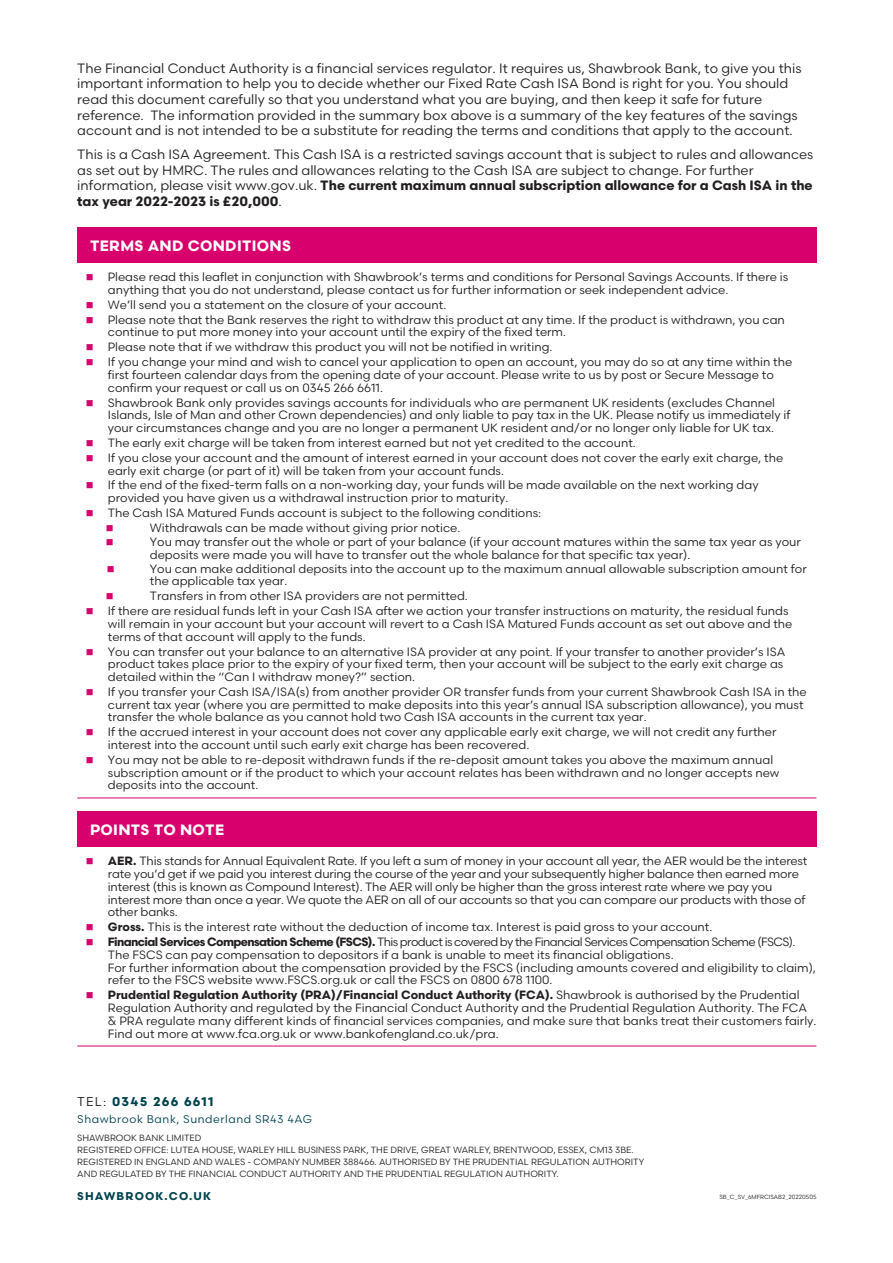
<style>
.page{position:relative;width:893px;height:1263px;background:#fff}
.page>*{position:absolute;margin:0;border:0;box-sizing:border-box;transform-origin:0 0}
.Table_header{font:700 15px "Scandia";letter-spacing:.02em;color:#fff}
.Body{font:13.5px/15.6px "Scandia";color:#231f20}
.t1{font:700 12.75px "Scandia";letter-spacing:.1em;color:#00444e}
.T_Cs{font:12px/12.8px "Scandia";color:#231f20}
.t2{font:11.25px "Scandia";letter-spacing:.05em;color:#00444e}
.t3{font:700 11.25px "Scandia";letter-spacing:.1em;color:#00444e}
.t4{font:9px/12px "Scandia";color:#231f20}
.t5{font:6px "Scandia";color:#231f20}
.s1{font-weight:700}
.s2{font-weight:400;color:#231f20}
</style>
<div class="page">
<div style="left:77px;top:227px;width:739px;height:37px;background:#d8006d"></div>
<hr style="left:77px;top:798px;width:739px;height:1px;background:#d8006d">
<div style="left:77px;top:811px;width:739px;height:37px;background:#d8006d"></div>
<hr style="left:77px;top:1046px;width:739px;height:1px;background:#d8006d">
<p class="Body" style="left:77px;top:60px;width:726px">The Financial Conduct Authority is a financial services regulator. It requires us, Shawbrook Bank, to give you this important information to help you to decide whether our Fixed Rate Cash ISA Bond is right for you. You should read this document carefully so that you understand what you are buying, and then keep it safe for future reference. The information provided in the summary box above is a summary of the key features of the savings account and is not intended to be a substitute for reading the terms and conditions that apply to the account.</p>
<p class="Body" style="left:77px;top:146px;width:738px">This is a Cash ISA Agreement. This Cash ISA is a restricted savings account that is subject to rules and allowances as set out by HMRC. The rules and allowances relating to the Cash ISA are subject to change. For further information, please visit www.gov.uk. <span class="s1">The current maximum annual subscription allowance for a Cash ISA in the tax year 2022-2023 is £20,000</span>.</p>
<p class="Table_header" style="left:90px;top:236px;width:203px">TERMS AND CONDITIONS</p>
<p class="T_Cs" style="left:108px;top:270px;width:682px">Please read this leaflet in conjunction with Shawbrook’s terms and conditions for Personal Savings Accounts. If there is anything that you do not understand, please contact us for further information or seek independent advice.</p>
<p class="T_Cs" style="left:108px;top:298px;width:340px">We’ll send you a statement on the closure of your account.</p>
<p class="T_Cs" style="left:108px;top:313px;width:678px">Please note that the Bank reserves the right to withdraw this product at any time. If the product is withdrawn, you can continue to put more money into your account until the expiry of the fixed term.</p>
<p class="T_Cs" style="left:108px;top:341px;width:446px">Please note that if we withdraw this product you will not be notified in writing.</p>
<p class="T_Cs" style="left:108px;top:355px;width:686px">If you change your mind and wish to cancel your application to open an account, you may do so at any time within the first fourteen calendar days from the opening date of your account. Please write to us by post or Secure Message to confirm your request or call us on 0345 266 6611.</p>
<p class="T_Cs" style="left:108px;top:396px;width:684px">Shawbrook Bank only provides savings accounts for individuals who are permanent UK residents (excludes Channel<br>Islands, Isle of Man and other Crown dependencies) and only liable to pay tax in the UK. Please notify us immediately if your circumstances change and you are no longer a permanent UK resident and/or no longer only liable for UK tax.</p>
<p class="T_Cs" style="left:108px;top:436px;width:529px">The early exit charge will be taken from interest earned but not yet credited to the account.</p>
<p class="T_Cs" style="left:108px;top:451px;width:677px">If you close your account and the amount of interest earned in your account does not cover the early exit charge, the early exit charge (or part of it) will be taken from your account funds.</p>
<p class="T_Cs" style="left:108px;top:479px;width:652px">If the end of the fixed-term falls on a non-working day, your funds will be made available on the next working day provided you have given us a withdrawal instruction prior to maturity.</p>
<p class="T_Cs" style="left:108px;top:506px;width:435px">The Cash ISA Matured Funds account is subject to the following conditions:</p>
<p class="T_Cs" style="left:150px;top:521px;width:312px">Withdrawals can be made without giving prior notice.</p>
<p class="T_Cs" style="left:150px;top:536px;width:652px;line-height:12.3px">You may transfer out the whole or part of your balance (if your account matures within the same tax year as your deposits were made you will have to transfer out the whole balance for that specific tax year).</p>
<p class="T_Cs" style="left:150px;top:563px;width:658px;line-height:12.3px">You can make additional deposits into the account up to the maximum annual allowable subscription amount for the applicable tax year.</p>
<p class="T_Cs" style="left:150px;top:590px;width:320px">Transfers in from other ISA providers are not permitted.</p>
<p class="T_Cs" style="left:108px;top:604px;width:686px">If there are residual funds left in your Cash ISA after we action your transfer instructions on maturity, the residual funds will remain in your account but your account will revert to a Cash ISA Matured Funds account as set out above and the terms of that account will apply to the funds.</p>
<p class="T_Cs" style="left:108px;top:645px;width:679px">You can transfer out your balance to an alternative ISA provider at any point. If your transfer to another provider’s ISA product takes place prior to the expiry of your fixed term, then your account will be subject to the early exit charge as detailed within the “Can I withdraw money?” section.</p>
<p class="T_Cs" style="left:108px;top:685px;width:700px">If you transfer your Cash ISA/ISA(s) from another provider OR transfer funds from your current Shawbrook Cash ISA in the current tax year (where you are permitted to make deposits into this year’s annual ISA subscription allowance), you must transfer the whole balance as you cannot hold two Cash ISA accounts in the current tax year.</p>
<p class="T_Cs" style="left:108px;top:726px;width:670px">If the accrued interest in your account does not cover any applicable early exit charge, we will not credit any further interest into the account until such early exit charge has been recovered.</p>
<p class="T_Cs" style="left:108px;top:753px;width:673px">You may not be able to re-deposit withdrawn funds if the re-deposit amount takes you above the maximum annual subscription amount or if the product to which your account relates has been withdrawn and no longer accepts new deposits into the account.</p>
<p class="Table_header" style="left:90px;top:820px;width:136px">POINTS TO NOTE</p>
<p class="T_Cs" style="left:108px;top:855px;width:701px"><span class="s1">AER.</span> This stands for Annual Equivalent Rate. If you left a sum of money in your account all year, the AER would be the interest rate you’d get if we paid you interest during the course of the year and your subsequently higher balance then earned more interest (this is known as Compound Interest). The AER will only be higher than the gross interest rate where we pay you interest more than once a year. We quote the AER on all of our accounts so that you can compare our products with those of other banks.</p>
<p class="T_Cs" style="left:108px;top:920px;width:606px"><span class="s1">Gross.</span> This is the interest rate without the deduction of income tax. Interest is paid gross to your account.</p>
<p class="T_Cs" style="left:108px;top:935px;width:710px"><span class="s1">Financial Services Compensation Scheme (FSCS).</span> This product is covered by the Financial Services Compensation Scheme (FSCS).<br>The FSCS can pay compensation to depositors if a bank is unable to meet its financial obligations.<br>For further information about the compensation provided by the FSCS (including amounts covered and eligibility to claim), refer to the FSCS website www.FSCS.org.uk or call the FSCS on 0800 678 1100.</p>
<p class="T_Cs" style="left:108px;top:988px;width:710px"><span class="s1">Prudential Regulation Authority (PRA)/Financial Conduct Authority (FCA).</span> Shawbrook is authorised by the Prudential Regulation Authority and regulated by the Financial Conduct Authority and the Prudential Regulation Authority. The FCA &amp; PRA regulate many different kinds of financial services companies, and make sure that banks treat their customers fairly.<br>Find out more at www.fca.org.uk or www.bankofengland.co.uk/pra.</p>
<p class="t1" style="left:77px;top:1093px;width:138px"><span class="s2">TEL:</span> 0345 266 6611</p>
<p class="t2" style="left:77px;top:1112px;width:236px">Shawbrook Bank, Sunderland SR43 4AG</p>
<p class="t4" style="left:77px;top:1132px;width:126px">SHAWBROOK BANK LIMITED</p>
<p class="t4" style="left:77px;top:1144px;width:568px">REGISTERED OFFICE: LUTEA HOUSE, WARLEY HILL BUSINESS PARK, THE DRIVE, GREAT WARLEY, BRENTWOOD, ESSEX, CM13 3BE.<br>REGISTERED IN ENGLAND AND WALES - COMPANY NUMBER 388466. AUTHORISED BY THE PRUDENTIAL REGULATION AUTHORITY<br>AND REGULATED BY THE FINANCIAL CONDUCT AUTHORITY AND THE PRUDENTIAL REGULATION AUTHORITY.</p>
<p class="t3" style="left:77px;top:1188px;width:135px">SHAWBROOK.CO.UK</p>
<p class="t5" style="left:719px;top:1193px;width:99px">SB_C_SV_6MFRCISAB2_20220505</p>
</div>
